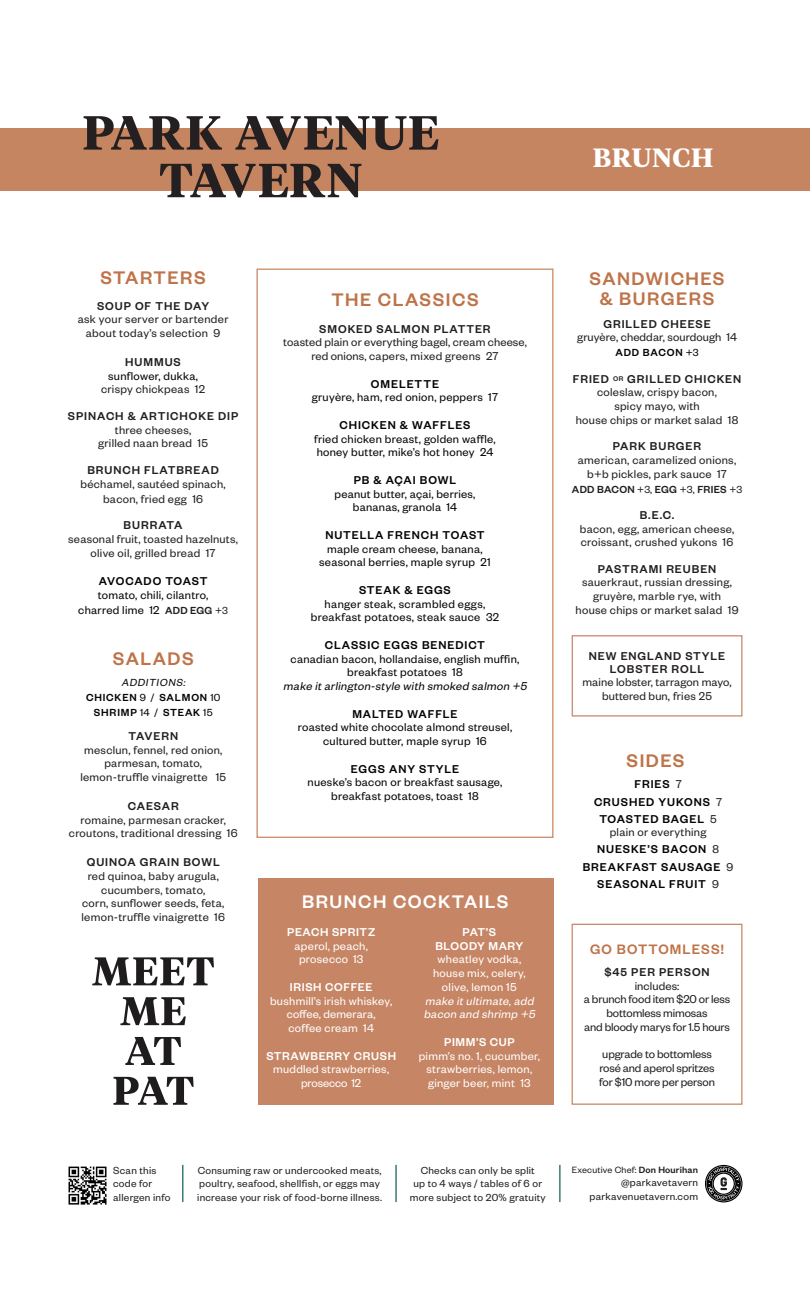
<style>
.page{position:relative;width:810px;height:1305px;background:#fff}
.page>*{position:absolute;margin:0;border:0;box-sizing:border-box;transform-origin:0 0}
.t1{font:700 26.38px "Tiempos Headline";letter-spacing:.025em;color:#fff}
.t2{font:500 20px/20px "Founders Grotesk";letter-spacing:.075em;color:#be7349;text-align:center}
.t3{font:500 20px "Founders Grotesk";letter-spacing:.075em;color:#fff}
.t4{font:500 15px "Founders Grotesk";letter-spacing:.075em;color:#be7349}
.t5{font:12.5px/13.8px "Founders Grotesk";letter-spacing:.025em;color:#231f20;text-align:center}
.t6{font:12.5px/13.8px "Founders Grotesk";letter-spacing:.025em;color:#040503;text-align:center}
.t7{font:12.5px/13.8px "Founders Grotesk";letter-spacing:.025em;color:#fff;text-align:center}
.t8{font:500 12.5px/12.5px "Founders Grotesk";letter-spacing:.075em;color:#231f20;text-align:center}
.t9{font:500 12.5px "Founders Grotesk";letter-spacing:.075em;color:#040503}
.t10{font:12.5px/13.8px "Founders Grotesk";letter-spacing:-.01em;color:#231f20;text-align:center}
.t11{font:500 12.5px/13.8px "Founders Grotesk";letter-spacing:.05em;color:#fff;text-align:center}
.t12{font:500 12.5px "Founders Grotesk";letter-spacing:.045em;color:#040503}
.t13{font:11.25px/13.8px "Founders Grotesk";letter-spacing:.025em;color:#231f20}
.t14{font:500 11.25px/15px "Founders Grotesk";letter-spacing:.075em;color:#040503;text-align:center}
.t15{font:500 11.25px "Founders Grotesk";letter-spacing:.025em;color:#231f20}
.t16{font:10px "Founders Grotesk";letter-spacing:.02em;color:#231f20}
.s1{font-weight:500}
.s2{color:#040503}
.s3{font-weight:500;font-size:11.25px;color:#231f20}
.s4{font-size:11.25px;color:#231f20}
.s5{font-weight:400;font-style:italic}
.s6{font-weight:400}
.s7{font-style:italic}
.s8{font-size:7.5px}
.s9{font-weight:400;color:#231f20}
.s10{font-weight:500;color:#040503}
</style>
<div class="page">
<div style="left:258px;top:878px;width:295px;height:227px;background:#c68564"></div>
<div style="left:257px;top:269px;width:296px;height:569px;border:1px solid #be7349"></div>
<div style="left:1px;top:128px;width:809px;height:63px;background:#c68561"></div>
<svg style="left:84px;top:116px;width:138px;height:34px"></svg>
<svg style="left:235px;top:116px;width:203px;height:34px"></svg>
<svg style="left:160px;top:164px;width:202px;height:33px"></svg>
<svg style="left:92px;top:957px;width:122px;height:28px"></svg>
<svg style="left:120px;top:997px;width:66px;height:28px"></svg>
<svg style="left:125px;top:1037px;width:56px;height:28px"></svg>
<svg style="left:113px;top:1077px;width:81px;height:28px"></svg>
<svg style="left:705px;top:1165px;width:37px;height:37px"></svg>
<svg style="left:706px;top:1166px;width:35px;height:35px"></svg>
<img style="left:68px;top:1166px;width:39px;height:39px">
<div style="left:572px;top:635px;width:170px;height:82px;border:1px solid #c68668"></div>
<hr style="left:182px;top:1165px;width:1px;height:37px;background:#146158">
<hr style="left:395px;top:1165px;width:2px;height:37px;background:#146158">
<hr style="left:559px;top:1165px;width:2px;height:37px;background:#146158">
<div style="left:572px;top:924px;width:170px;height:181px;border:1px solid #be7349"></div>
<p class="t1" style="left:593px;top:140px;width:122px">BRUNCH</p>
<p class="t2" style="left:101px;top:267px;width:107px">STARTERS</p>
<p class="t5" style="left:78px;top:298px;width:152px"><span class="s1">SOUP OF THE DAY<br></span>ask your server or bartender about today’s selection 9</p>
<p class="t8" style="left:125px;top:355px;width:57px">HUMMUS</p>
<p class="t5" style="left:101px;top:368px;width:106px"><span class="s2">sunflower, dukka, </span>crispy chickpeas 12</p>
<p class="t8" style="left:68px;top:409px;width:172px">SPINACH &amp; ARTICHOKE DIP</p>
<p class="t5" style="left:98px;top:422px;width:111px">three cheeses, grilled naan bread 15</p>
<p class="t8" style="left:87px;top:463px;width:133px">BRUNCH FLATBREAD</p>
<p class="t5" style="left:80px;top:476px;width:147px;line-height:15px">béchamel, sautéed spinach, bacon, fried egg 16</p>
<p class="t8" style="left:124px;top:518px;width:60px">BURRATA</p>
<p class="t5" style="left:68px;top:531px;width:171px">seasonal fruit, toasted hazelnuts, olive oil, grilled bread 17</p>
<p class="t12" style="left:99px;top:574px;width:110px">AVOCADO TOAST</p>
<p class="t6" style="left:78px;top:587px;width:151px;line-height:15px">tomato, chili, cilantro, charred lime 12 <span class="s3">ADD EGG</span> <span class="s4">+3</span></p>
<p class="t2" style="left:113px;top:647px;width:82px">SALADS</p>
<p class="t14" style="left:86px;top:675px;width:136px"><span class="s5">ADDITIONS:<br></span>CHICKEN <span class="s6">9 /</span> SALMON <span class="s6">10<br></span>SHRIMP <span class="s6">14 /</span> STEAK <span class="s6">15</span></p>
<p class="t8" style="left:128px;top:729px;width:51px">TAVERN</p>
<p class="t5" style="left:80px;top:742px;width:147px">mesclun, fennel, red onion, parmesan, tomato, lemon-truffle vinaigrette 15</p>
<p class="t8" style="left:128px;top:799px;width:52px">CAESAR</p>
<p class="t5" style="left:69px;top:812px;width:170px">romaine, parmesan cracker, croutons, traditional dressing 16</p>
<p class="t8" style="left:87px;top:855px;width:134px">QUINOA GRAIN BOWL</p>
<p class="t5" style="left:82px;top:868px;width:145px">red quinoa, baby arugula, cucumbers, tomato,<br>corn, sunflower seeds, feta, lemon-truffle vinaigrette 16</p>
<p class="t2" style="left:331px;top:289px;width:149px">THE CLASSICS</p>
<p class="t8" style="left:319px;top:322px;width:173px">SMOKED SALMON PLATTER</p>
<p class="t5" style="left:283px;top:335px;width:245px">toasted plain or everything bagel, cream cheese, red onions, capers, mixed greens 27</p>
<p class="t9" style="left:371px;top:376px;width:70px">OMELETTE</p>
<p class="t6" style="left:312px;top:390px;width:188px">gruyère, ham, red onion, peppers 17</p>
<p class="t9" style="left:339px;top:417px;width:133px">CHICKEN &amp; WAFFLES</p>
<p class="t6" style="left:314px;top:431px;width:183px;text-align:left">fried chicken breast, golden waffle, honey butter, mike’s hot honey 24</p>
<p class="t9" style="left:354px;top:472px;width:104px">PB &amp; AÇAI BOWL</p>
<p class="t6" style="left:335px;top:486px;width:142px">peanut butter, açai, berries, bananas, granola 14</p>
<p class="t9" style="left:325px;top:527px;width:161px">NUTELLA FRENCH TOAST</p>
<p class="t6" style="left:319px;top:541px;width:173px">maple cream cheese, banana, seasonal berries, maple syrup 21</p>
<p class="t9" style="left:359px;top:582px;width:93px">STEAK &amp; EGGS</p>
<p class="t6" style="left:311px;top:596px;width:190px">hanger steak, scrambled eggs, breakfast potatoes, steak sauce 32</p>
<p class="t9" style="left:325px;top:637px;width:162px">CLASSIC EGGS BENEDICT</p>
<p class="t6" style="left:283px;top:651px;width:247px">canadian bacon, hollandaise, english muffin, breakfast potatoes 18<br><span class="s7">make it arlington-style with smoked salmon +5</span></p>
<p class="t9" style="left:352px;top:706px;width:107px">MALTED WAFFLE</p>
<p class="t6" style="left:298px;top:720px;width:216px">roasted white chocolate almond streusel, cultured butter, maple syrup 16</p>
<p class="t9" style="left:351px;top:761px;width:110px">EGGS ANY STYLE</p>
<p class="t6" style="left:308px;top:775px;width:196px">nueske’s bacon or breakfast sausage, breakfast potatoes, toast 18</p>
<p class="t3" style="left:302px;top:889px;width:208px">BRUNCH COCKTAILS</p>
<p class="t11" style="left:287px;top:924px;width:89px">PEACH SPRITZ</p>
<p class="t7" style="left:295px;top:938px;width:75px">aperol, peach, prosecco 13</p>
<p class="t11" style="left:290px;top:979px;width:84px">IRISH COFFEE</p>
<p class="t7" style="left:270px;top:993px;width:124px">bushmill’s irish whiskey, coffee, demerara, coffee cream 14</p>
<p class="t11" style="left:266px;top:1048px;width:131px">STRAWBERRY CRUSH</p>
<p class="t7" style="left:273px;top:1062px;width:117px">muddled strawberries, prosecco 12</p>
<p class="t11" style="left:435px;top:924px;width:90px">PAT’S<br>BLOODY MARY</p>
<p class="t7" style="left:424px;top:952px;width:115px">wheatley vodka, house mix, celery, olive, lemon 15<br><span class="s7">make it ultimate,add bacon and shrimp +5</span></p>
<p class="t11" style="left:444px;top:1034px;width:72px">PIMM’S CUP</p>
<p class="t7" style="left:419px;top:1048px;width:123px">pimm’s no. 1, cucumber, strawberries, lemon, ginger beer, mint 13</p>
<p class="t2" style="left:590px;top:267px;width:137px">SANDWICHES &amp; BURGERS</p>
<p class="t8" style="left:603px;top:317px;width:109px">GRILLED CHEESE</p>
<p class="t5" style="left:577px;top:330px;width:161px">gruyère, cheddar, sourdough 14</p>
<p class="t14" style="left:615px;top:345px;width:85px">ADD BACON <span class="s6">+3</span></p>
<p class="t8" style="left:573px;top:372px;width:170px">FRIED <span class="s8">OR</span> GRILLED CHICKEN</p>
<p class="t5" style="left:576px;top:385px;width:164px">coleslaw, crispy bacon,<br>spicy mayo, with<br>house chips or market salad 18</p>
<p class="t8" style="left:613px;top:439px;width:90px">PARK BURGER</p>
<p class="t5" style="left:578px;top:452px;width:160px">american, caramelized onions,</p>
<p class="t5" style="left:587px;top:466px;width:141px">b+b pickles, park sauce 17</p>
<p class="t15" style="left:572px;top:482px;width:172px">ADD BACON <span class="s6">+3,</span> EGG <span class="s6">+3,</span> FRIES <span class="s6">+3</span></p>
<p class="t8" style="left:640px;top:508px;width:36px">B.E.C.</p>
<p class="t5" style="left:580px;top:521px;width:156px;text-align:left">bacon, egg, american cheese, croissant, crushed yukons 16</p>
<p class="t8" style="left:598px;top:562px;width:120px">PASTRAMI REUBEN</p>
<p class="t5" style="left:576px;top:575px;width:164px">sauerkraut, russian dressing, gruyère, marble rye, with<br>house chips or market salad 19</p>
<p class="t8" style="left:589px;top:649px;width:138px">NEW ENGLAND STYLE<br>LOBSTER ROLL</p>
<p class="t5" style="left:582px;top:675px;width:151px">maine lobster, tarragon mayo, buttered bun, fries 25</p>
<p class="t2" style="left:627px;top:749px;width:59px">SIDES</p>
<p class="t9" style="left:634px;top:777px;width:49px">FRIES <span class="s9">7</span></p>
<p class="t9" style="left:594px;top:794px;width:130px">CRUSHED YUKONS <span class="s9">7</span></p>
<p class="t5" style="left:599px;top:813px;width:119px;line-height:12.5px"><span class="s10">TOASTED BAGEL</span> 5 plain or everything</p>
<p class="t9" style="left:597px;top:842px;width:123px">NUESKE’S BACON <span class="s9">8</span></p>
<p class="t9" style="left:583px;top:859px;width:152px">BREAKFAST SAUSAGE <span class="s9">9</span></p>
<p class="t9" style="left:597px;top:877px;width:123px">SEASONAL FRUIT <span class="s9">9</span></p>
<p class="t4" style="left:590px;top:940px;width:135px">GO BOTTOMLESS!</p>
<p class="t8" style="left:604px;top:965px;width:107px">$45 PER PERSON</p>
<p class="t5" style="left:635px;top:978px;width:46px">includes:</p>
<p class="t10" style="left:584px;top:992px;width:148px">a brunch food item $20 or less bottomless mimosas<br>and bloody marys for 1.5 hours</p>
<p class="t10" style="left:599px;top:1047px;width:117px;text-align:left">upgrade to bottomless rosé and aperol spritzes for $10 more per person</p>
<p class="t13" style="left:113px;top:1163px;width:59px">Scan this code for allergen info</p>
<p class="t16" style="left:572px;top:1163px;width:128px">Executive Chef: <span class="s1">Don Hourihan</span></p>
<p class="t13" style="left:197px;top:1163px;width:186px">Consuming raw or undercooked meats, poultry, seafood, shellfish, or eggs may increase your risk of food-borne illness.</p>
<p class="t13" style="left:410px;top:1163px;width:138px;text-align:center">Checks can only be split<br>up to 4 ways / tables of 6 or more subject to 20% gratuity</p>
<p class="t13" style="left:590px;top:1175px;width:110px;text-align:right">@parkavetavern parkavenuetavern.com</p>
</div>
